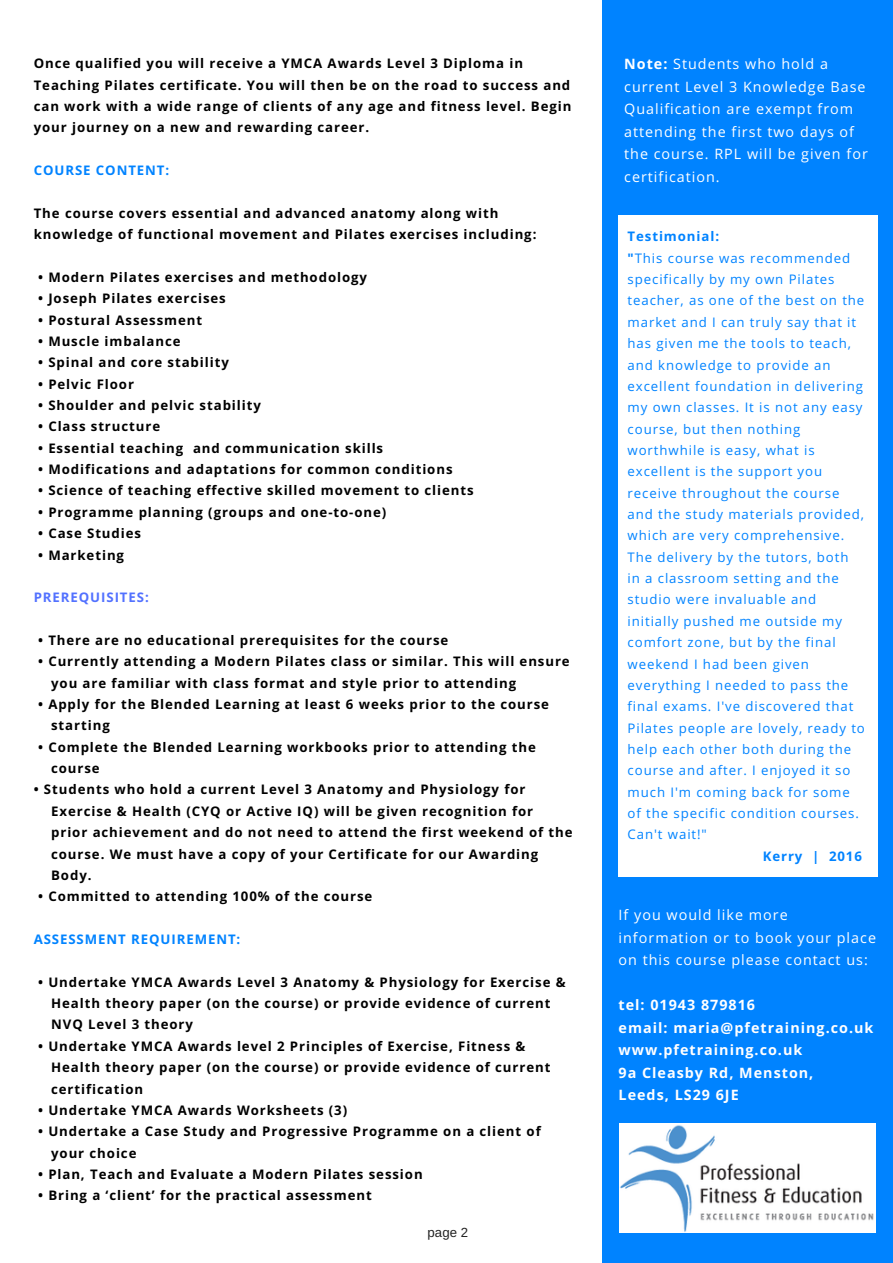
<style>
.page{position:relative;width:893px;height:1263px;background:#fff}
.page>*{position:absolute;margin:0;border:0;box-sizing:border-box;transform-origin:0 0}
.t1{font:14.4px/22.5px "Open Sans";letter-spacing:.07em;color:#fff}
.t2{font:700 14.4px/22.5px "Open Sans";letter-spacing:.07em;color:#fff}
.t3{font:700 13.2px/21.3px "Open Sans";letter-spacing:.07em;color:#000}
.t4{font:13.2px/21.3px "Open Sans";letter-spacing:.07em;color:#0083ff}
.t5{font:700 13.2px "Open Sans";letter-spacing:.07em;color:#0083ff}
.t6{font:700 13.2px "Open Sans";letter-spacing:.07em;color:#5271ff}
.t7{font:13.2px "Arimo";color:#222}
.s1{font-weight:700}
</style>
<div class="page">
<div style="left:602px;top:0;width:290px;height:1262px;background:#0083ff"></div>
<img style="left:619px;top:1123px;width:256px;height:109px">
<div style="left:618px;top:216px;width:260px;height:661px;background:#fff"></div>
<p class="t3" style="left:34px;top:52px;width:539px">Once qualified you will receive a YMCA Awards Level 3 Diploma in Teaching Pilates certificate. You will then be on the road to success and can work with a wide range of clients of any age and fitness level. Begin your journey on a new and rewarding career.</p>
<p class="t5" style="left:34px;top:161px;width:137px">COURSE CONTENT:</p>
<p class="t3" style="left:34px;top:202px;width:504px">The course covers essential and advanced anatomy along with knowledge of functional movement and Pilates exercises including:</p>
<p class="t3" style="left:38px;top:266px;width:330px">• Modern Pilates exercises and methodology</p>
<p class="t3" style="left:38px;top:287px;width:189px">• Joseph Pilates exercises</p>
<p class="t3" style="left:38px;top:309px;width:166px">• Postural Assessment</p>
<p class="t3" style="left:38px;top:330px;width:144px">• Muscle imbalance</p>
<p class="t3" style="left:38px;top:351px;width:192px">• Spinal and core stability</p>
<p class="t3" style="left:38px;top:373px;width:97px">• Pelvic Floor</p>
<p class="t3" style="left:38px;top:394px;width:224px">• Shoulder and pelvic stability</p>
<p class="t3" style="left:38px;top:416px;width:124px">• Class structure</p>
<p class="t3" style="left:38px;top:437px;width:346px">• Essential teaching and communication skills</p>
<p class="t3" style="left:38px;top:458px;width:416px">• Modifications and adaptations for common conditions</p>
<p class="t3" style="left:38px;top:480px;width:437px">• Science of teaching effective skilled movement to clients</p>
<p class="t3" style="left:38px;top:501px;width:350px">• Programme planning (groups and one-to-one)</p>
<p class="t3" style="left:38px;top:522px;width:104px">• Case Studies</p>
<p class="t3" style="left:38px;top:544px;width:87px">• Marketing</p>
<p class="t6" style="left:34px;top:588px;width:117px">PREREQUISITES:</p>
<p class="t3" style="left:38px;top:629px;width:412px">• There are no educational prerequisites for the course</p>
<p class="t3" style="left:51px;top:650px;width:520px;text-indent:-13px">• Currently attending a Modern Pilates class or similar. This will ensure you are familiar with class format and style prior to attending</p>
<p class="t3" style="left:51px;top:693px;width:499px;text-indent:-13px">• Apply for the Blended Learning at least 6 weeks prior to the course starting</p>
<p class="t3" style="left:51px;top:736px;width:486px;text-indent:-13px">• Complete the Blended Learning workbooks prior to attending the course</p>
<p class="t3" style="left:51px;top:779px;width:523px;text-indent:-17px">• Students who hold a current Level 3 Anatomy and Physiology for Exercise &amp; Health (CYQ or Active IQ) will be given recognition for prior achievement and do not need to attend the first weekend of the course. We must have a copy of your Certificate for our Awarding Body.</p>
<p class="t3" style="left:38px;top:885px;width:336px">• Committed to attending 100% of the course</p>
<p class="t5" style="left:34px;top:930px;width:208px">ASSESSMENT REQUIREMENT:</p>
<p class="t3" style="left:51px;top:971px;width:516px;text-indent:-13px">• Undertake YMCA Awards Level 3 Anatomy &amp; Physiology for Exercise &amp;<br>Health theory paper (on the course) or provide evidence of current<br>NVQ Level 3 theory</p>
<p class="t3" style="left:51px;top:1035px;width:501px;text-indent:-13px">• Undertake YMCA Awards level 2 Principles of Exercise, Fitness &amp;<br>Health theory paper (on the course) or provide evidence of current certification</p>
<p class="t3" style="left:38px;top:1099px;width:310px">• Undertake YMCA Awards Worksheets (3)</p>
<p class="t3" style="left:51px;top:1120px;width:491px;text-indent:-13px">• Undertake a Case Study and Progressive Programme on a client of your choice</p>
<p class="t3" style="left:38px;top:1163px;width:386px">• Plan, Teach and Evaluate a Modern Pilates session</p>
<p class="t3" style="left:38px;top:1184px;width:335px">• Bring a ‘client’ for the practical assessment</p>
<p class="t7" style="left:427px;top:1225px;width:42px">page 2</p>
<p class="t1" style="left:624px;top:52px;width:245px"><span class="s1">Note:</span> Students who hold a current Level 3 Knowledge Base<br>Qualification are exempt from attending the first two days of the course. RPL will be given for certification.</p>
<p class="t4" style="left:627px;top:226px;width:239px"><span class="s1">Testimonial:<br>"</span>This course was recommended specifically by my own Pilates teacher, as one of the best on the market and I can truly say that it has given me the tools to teach, and knowledge to provide an excellent foundation in delivering my own classes. It is not any easy course, but then nothing worthwhile is easy, what is excellent is the support you receive throughout the course and the study materials provided, which are very comprehensive.<br>The delivery by the tutors, both<br>in a classroom setting and the studio were invaluable and initially pushed me outside my comfort zone, but by the final weekend I had been given everything I needed to pass the final exams. I've discovered that<br>Pilates people are lovely, ready to help each other both during the course and after. I enjoyed it so much I'm coming back for some of the specific condition courses.<br>Can't wait!"</p>
<p class="t5" style="left:762px;top:847px;width:101px">Kerry | 2016</p>
<p class="t1" style="left:618px;top:903px;width:259px">If you would like more information or to book your place on this course please contact us:</p>
<p class="t2" style="left:618px;top:993px;width:256px">tel: 01943 879816<br>email: maria@pfetraining.co.uk www.pfetraining.co.uk<br>9a Cleasby Rd, Menston,<br>Leeds, LS29 6JE</p>
</div>
